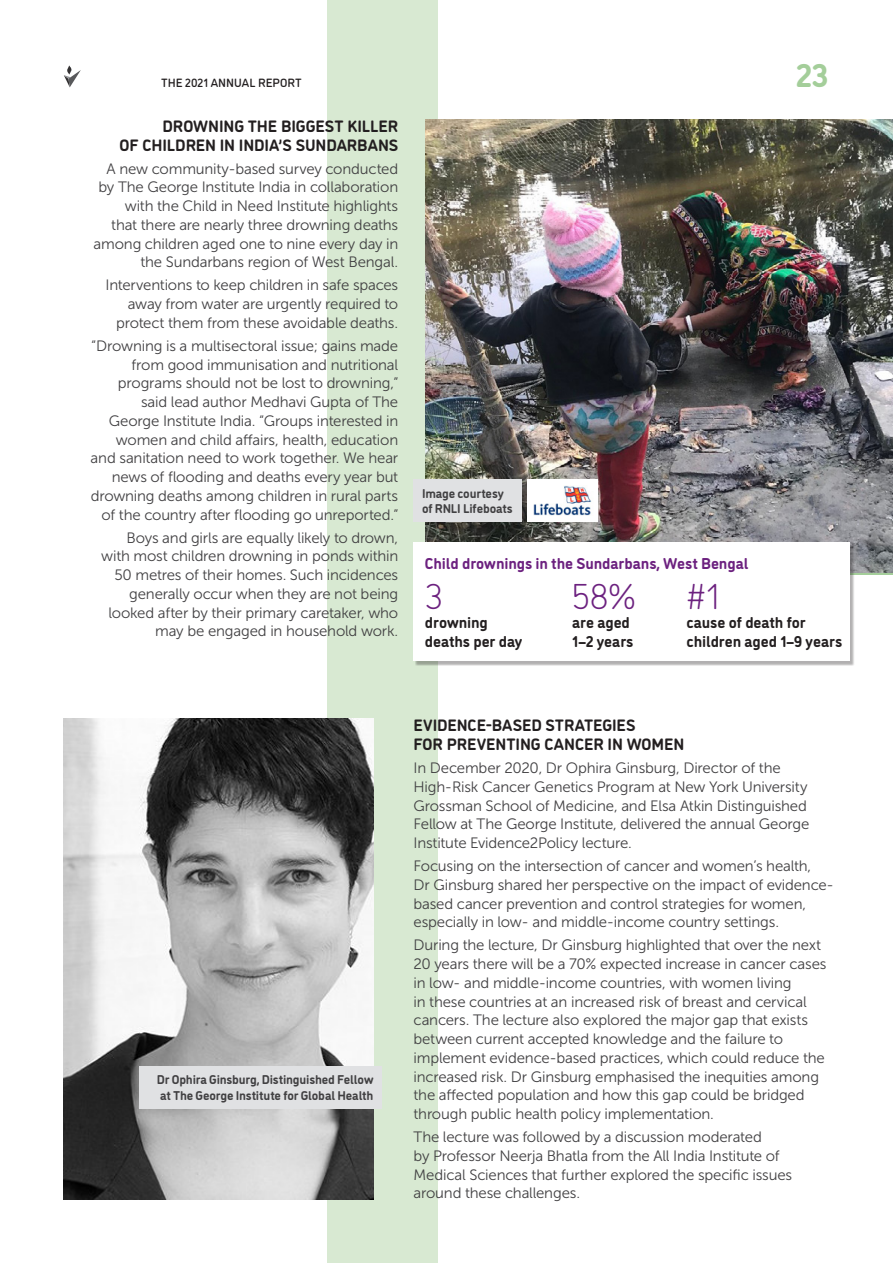
<style>
.page{position:relative;width:893px;height:1263px;background:#fff}
.page>*{position:absolute;margin:0;border:0;box-sizing:border-box;transform-origin:0 0}
.t1{font:300 36px "DI Nosaur";color:#6c217f}
.t2{font:700 33px "DI Nosaur";color:#a4ce9a}
.t3{font:700 16.5px/19px "DI Nosaur";letter-spacing:-.005em;color:#231f20;text-align:right}
.t4{font:700 15.75px/18.9px "DI Nosaur";letter-spacing:-.005em;color:#231f20}
.t5{font:700 15.75px "DI Nosaur";letter-spacing:-.005em;color:#6c217f}
.t6{font:15px/18.8px "Museo Sans 300";letter-spacing:-.015em;color:#414042;text-align:right}
.t7{font:700 12.75px/15.3px "DI Nosaur";letter-spacing:-.015em;color:#414042}
.t8{font:500 12px "DI Nosaur";letter-spacing:.005em;color:#231f20}
</style>
<div class="page">
<div style="left:327px;top:0;width:111px;height:1263px;background:#d8e9d2"></div>
<img style="left:64px;top:719px;width:309px;height:481px">
<div style="left:140px;top:1066px;width:242px;height:42px;background:#e0e1e3"></div>
<img style="left:425px;top:119px;width:468px;height:454px">
<div style="left:414px;top:480px;width:108px;height:42px;background:#e0e1e3"></div>
<img style="left:528px;top:480px;width:69px;height:42px">
<div style="left:415px;top:544px;width:440px;height:122px;background:#231f20;opacity:.35"></div>
<div style="left:414px;top:543px;width:436px;height:118px;background:#fff"></div>
<svg style="left:64px;top:65px;width:17px;height:22px"></svg>
<p class="t8" style="left:161px;top:74px;width:142px">THE 2021 ANNUAL REPORT</p>
<p class="t3" style="left:120px;top:115px;width:280px">DROWNING THE BIGGEST KILLER<br>OF CHILDREN IN INDIA’S SUNDARBANS</p>
<p class="t6" style="left:93px;top:159px;width:306px">A new community-based survey conducted by The George Institute India in collaboration with the Child in Need Institute highlights<br>that there are nearly three drowning deaths among children aged one to nine every day in the Sundarbans region of West Bengal.</p>
<p class="t6" style="left:106px;top:276px;width:294px">Interventions to keep children in safe spaces away from water are urgently required to protect them from these avoidable deaths.</p>
<p class="t6" style="left:91px;top:336px;width:309px">“Drowning is a multisectoral issue; gains made from good immunisation and nutritional programs should not be lost to drowning,” said lead author Medhavi Gupta of The George Institute India. “Groups interested in women and child affairs, health, education and sanitation need to work together. We hear news of flooding and deaths every year but drowning deaths among children in rural parts of the country after flooding go unreported.”</p>
<p class="t6" style="left:101px;top:528px;width:298px">Boys and girls are equally likely to drown, with most children drowning in ponds within 50 metres of their homes. Such incidences generally occur when they are not being looked after by their primary caretaker, who may be engaged in household work.</p>
<p class="t7" style="left:422px;top:485px;width:92px">Image courtesy of RNLI Lifeboats</p>
<h2 class="t2" style="left:796px;top:51px;width:34px">23</h2>
<p class="t5" style="left:425px;top:551px;width:325px">Child drownings in the Sundarbans, West Bengal</p>
<h1 class="t1" style="left:425px;top:570px;width:20px">3</h1>
<p class="t4" style="left:425px;top:611px;width:99px">drowning deaths per day</p>
<h1 class="t1" style="left:572px;top:570px;width:66px">58%</h1>
<p class="t4" style="left:572px;top:611px;width:63px">are aged<br>1–2 years</p>
<h1 class="t1" style="left:687px;top:570px;width:35px">#1</h1>
<p class="t4" style="left:687px;top:611px;width:157px">cause of death for children aged 1–9 years</p>
<p class="t7" style="left:157px;top:1071px;width:218px">Dr Ophira Ginsburg, Distinguished Fellow at The George Institute for Global Health</p>
<p class="t3" style="left:414px;top:715px;width:272px;text-align:left">EVIDENCE-BASED STRATEGIES<br>FOR PREVENTING CANCER IN WOMEN</p>
<p class="t6" style="left:414px;top:759px;width:397px;text-align:left">In December 2020, Dr Ophira Ginsburg, Director of the High-Risk Cancer Genetics Program at New York University Grossman School of Medicine, and Elsa Atkin Distinguished Fellow at The George Institute, delivered the annual George Institute Evidence2Policy lecture.</p>
<p class="t6" style="left:414px;top:857px;width:422px;text-align:left">Focusing on the intersection of cancer and women’s health,<br>Dr Ginsburg shared her perspective on the impact of evidence&shy;based cancer prevention and control strategies for women, especially in low- and middle-income country settings.</p>
<p class="t6" style="left:414px;top:936px;width:414px;text-align:left">During the lecture, Dr Ginsburg highlighted that over the next 20 years there will be a 70% expected increase in cancer cases in low- and middle-income countries, with women living<br>in these countries at an increased risk of breast and cervical cancers. The lecture also explored the major gap that exists between current accepted knowledge and the failure to implement evidence-based practices, which could reduce the increased risk. Dr Ginsburg emphasised the inequities among the affected population and how this gap could be bridged through public health policy implementation.</p>
<p class="t6" style="left:414px;top:1128px;width:380px;text-align:left">The lecture was followed by a discussion moderated<br>by Professor Neerja Bhatla from the All India Institute of Medical Sciences that further explored the specific issues around these challenges.</p>
</div>
